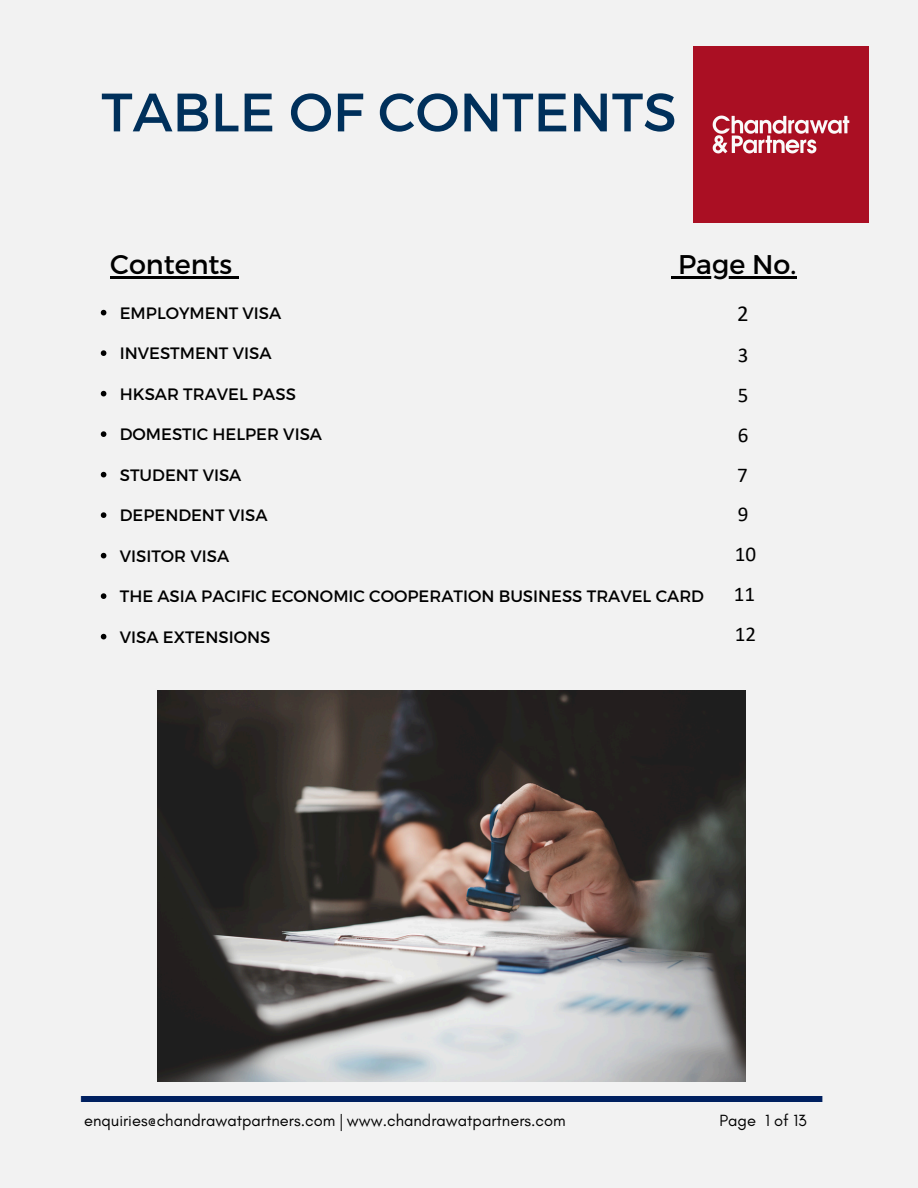
<style>
.page{position:relative;width:918px;height:1188px;background:#f2f2f2}
.page>*{position:absolute;margin:0;border:0;box-sizing:border-box;transform-origin:0 0}
.t1{font:54px "Montserrat";color:#00305b}
.t2{font:27px "Montserrat";color:#000}
.t3{font:22.8px "Calibri";color:#000}
.t4{font:21px "Calibri";color:#000}
.t5{font:16.5px "Montserrat";color:#000}
.t6{font:16.5px "Glacial Indifference";color:#000}
.s1{font-size:18px}
</style>
<div class="page">
<img style="left:157px;top:690px;width:589px;height:392px">
<hr style="left:110px;top:276px;width:122px;height:3px;background:#000">
<svg style="left:232px;top:276px;width:7px;height:3px"></svg>
<svg style="left:671px;top:276px;width:7px;height:3px"></svg>
<hr style="left:678px;top:276px;width:118px;height:3px;background:#000">
<svg style="left:101px;top:310px;width:5px;height:5px"></svg>
<svg style="left:101px;top:350px;width:5px;height:6px"></svg>
<svg style="left:101px;top:391px;width:5px;height:5px"></svg>
<svg style="left:101px;top:431px;width:5px;height:6px"></svg>
<svg style="left:101px;top:472px;width:5px;height:5px"></svg>
<svg style="left:101px;top:512px;width:5px;height:6px"></svg>
<svg style="left:101px;top:553px;width:5px;height:5px"></svg>
<svg style="left:101px;top:593px;width:5px;height:6px"></svg>
<svg style="left:101px;top:634px;width:5px;height:5px"></svg>
<hr style="left:80px;top:1097px;width:743px;height:4px;background:#002060">
<img style="left:693px;top:47px;width:176px;height:175px">
<p class="t1" style="left:101px;top:77px;width:577px">TABLE OF CONTENTS</p>
<h1 class="t2" style="left:110px;top:247px;width:124px">Contents</h1>
<h2 class="t2" style="left:678px;top:247px;width:120px">Page No.</h2>
<p class="t5" style="left:120px;top:302px;width:163px">EMPLOYMENT VISA</p>
<p class="t5" style="left:120px;top:343px;width:153px">INVESTMENT VISA</p>
<p class="t5" style="left:120px;top:383px;width:178px">HKSAR TRAVEL PASS</p>
<p class="t5" style="left:120px;top:424px;width:204px">DOMESTIC HELPER VISA</p>
<p class="t5" style="left:120px;top:464px;width:123px">STUDENT VISA</p>
<p class="t5" style="left:120px;top:505px;width:149px">DEPENDENT VISA</p>
<p class="t5" style="left:120px;top:545px;width:111px">VISITOR VISA</p>
<p class="t5" style="left:120px;top:586px;width:586px">THE ASIA PACIFIC ECONOMIC COOPERATION BUSINESS TRAVEL CARD</p>
<p class="t5" style="left:120px;top:626px;width:152px">VISA EXTENSIONS</p>
<p class="t3" style="left:737px;top:304px;width:13px">2</p>
<p class="t4" style="left:738px;top:347px;width:12px">3</p>
<p class="t4" style="left:738px;top:386px;width:12px">5</p>
<p class="t4" style="left:738px;top:426px;width:12px">6</p>
<p class="t4" style="left:737px;top:466px;width:12px">7</p>
<p class="t4" style="left:738px;top:506px;width:12px">9</p>
<p class="t4" style="left:735px;top:546px;width:23px">10</p>
<p class="t4" style="left:734px;top:585px;width:23px">11</p>
<p class="t4" style="left:735px;top:625px;width:23px">12</p>
<p class="t6" style="left:84px;top:1110px;width:483px">enquiries@chandrawatpartners.com <span class="s1">|</span> www.chandrawatpartners.com</p>
<p class="t6" style="left:720px;top:1110px;width:89px">Page 1 of 13</p>
</div>
